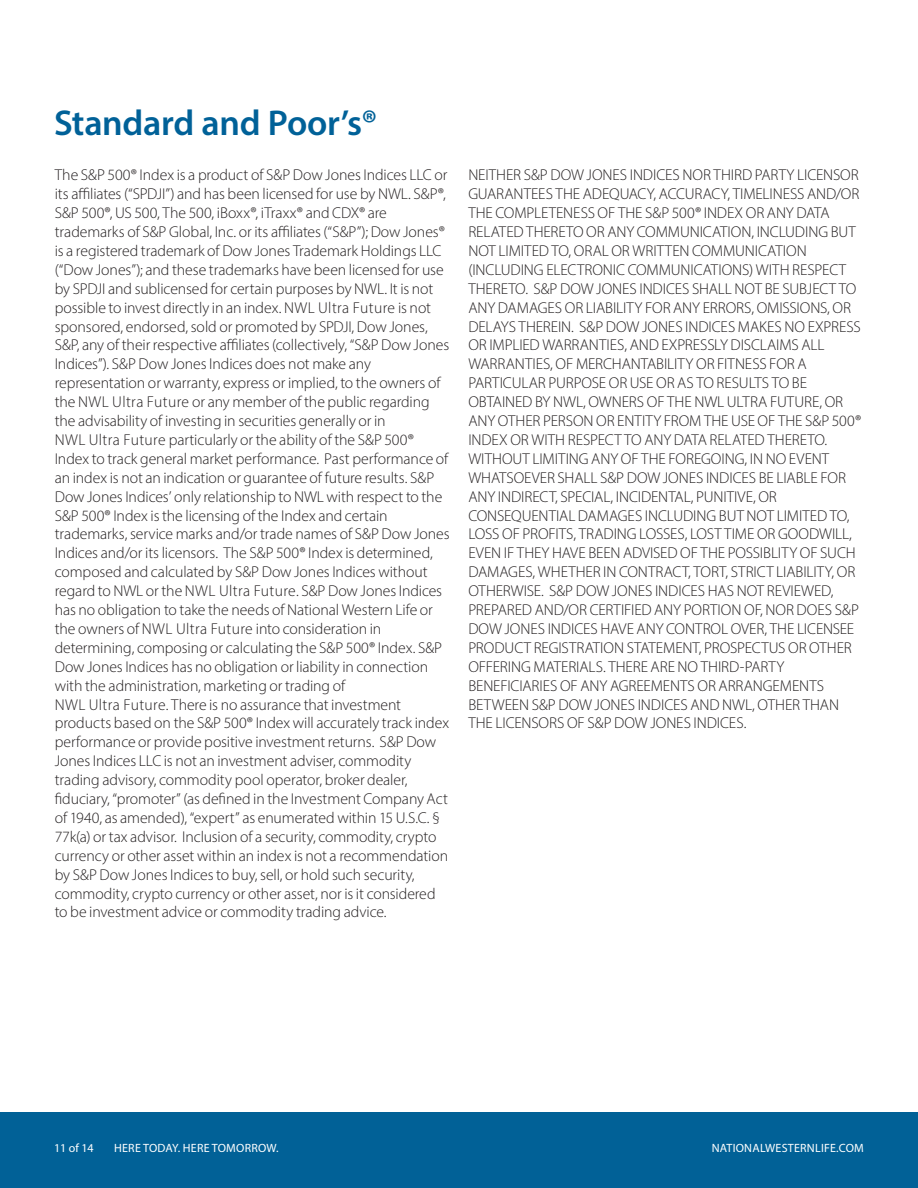
<style>
.page{position:relative;width:918px;height:1188px;background:#fff}
.page>*{position:absolute;margin:0;border:0;box-sizing:border-box;transform-origin:0 0}
.Body_Copy{font:600 36px "Myriad Pro";letter-spacing:-.01em;color:#006198}
.t1{font:300 15.75px/18.9px "Myriad Pro";letter-spacing:-.005em;color:#231f20}
.t2{font:12px "Myriad Pro";letter-spacing:.02em;color:#fff}
</style>
<div class="page">
<div style="left:0;top:1112px;width:918px;height:76px;background:#016197"></div>
<p class="Body_Copy" style="left:54px;top:100px;width:325px">Standard and Poor’s®</p>
<p class="t1" style="left:55px;top:165px;width:396px">The S&amp;P 500® Index is a product of S&amp;P Dow Jones Indices LLC or its affiliates (“SPDJI”) and has been licensed for use by NWL. S&amp;P®, S&amp;P 500®, US 500, The 500, iBoxx®, iTraxx® and CDX® are trademarks of S&amp;P Global, Inc. or its affiliates (“S&amp;P”); Dow Jones® is a registered trademark of Dow Jones Trademark Holdings LLC (“Dow Jones”); and these trademarks have been licensed for use by SPDJI and sublicensed for certain purposes by NWL. It is not possible to invest directly in an index. NWL Ultra Future is not sponsored, endorsed, sold or promoted by SPDJI, Dow Jones, S&amp;P, any of their respective affiliates (collectively, “S&amp;P Dow Jones Indices”). S&amp;P Dow Jones Indices does not make any representation or warranty, express or implied, to the owners of the NWL Ultra Future or any member of the public regarding the advisability of investing in securities generally or in<br>NWL Ultra Future particularly or the ability of the S&amp;P 500® Index to track general market performance. Past performance of an index is not an indication or guarantee of future results. S&amp;P Dow Jones Indices’ only relationship to NWL with respect to the S&amp;P 500® Index is the licensing of the Index and certain trademarks, service marks and/or trade names of S&amp;P Dow Jones Indices and/or its licensors. The S&amp;P 500® Index is determined, composed and calculated by S&amp;P Dow Jones Indices without regard to NWL or the NWL Ultra Future. S&amp;P Dow Jones Indices has no obligation to take the needs of National Western Life or the owners of NWL Ultra Future into consideration in determining, composing or calculating the S&amp;P 500® Index. S&amp;P Dow Jones Indices has no obligation or liability in connection with the administration, marketing or trading of<br>NWL Ultra Future. There is no assurance that investment products based on the S&amp;P 500® Index will accurately track index performance or provide positive investment returns. S&amp;P Dow Jones Indices LLC is not an investment adviser, commodity trading advisory, commodity pool operator, broker dealer, fiduciary, “promoter” (as defined in the Investment Company Act of 1940, as amended), “expert” as enumerated within 15 U.S.C. § 77k(a) or tax advisor. Inclusion of a security, commodity, crypto currency or other asset within an index is not a recommendation by S&amp;P Dow Jones Indices to buy, sell, or hold such security, commodity, crypto currency or other asset, nor is it considered to be investment advice or commodity trading advice.</p>
<p class="t1" style="left:468px;top:165px;width:394px">NEITHER S&amp;P DOW JONES INDICES NOR THIRD PARTY LICENSOR GUARANTEES THE ADEQUACY, ACCURACY, TIMELINESS AND/OR THE COMPLETENESS OF THE S&amp;P 500® INDEX OR ANY DATA RELATED THERETO OR ANY COMMUNICATION, INCLUDING BUT NOT LIMITED TO, ORAL OR WRITTEN COMMUNICATION (INCLUDING ELECTRONIC COMMUNICATIONS) WITH RESPECT THERETO. S&amp;P DOW JONES INDICES SHALL NOT BE SUBJECT TO ANY DAMAGES OR LIABILITY FOR ANY ERRORS, OMISSIONS, OR DELAYS THEREIN. S&amp;P DOW JONES INDICES MAKES NO EXPRESS OR IMPLIED WARRANTIES, AND EXPRESSLY DISCLAIMS ALL WARRANTIES, OF MERCHANTABILITY OR FITNESS FOR A PARTICULAR PURPOSE OR USE OR AS TO RESULTS TO BE OBTAINED BY NWL, OWNERS OF THE NWL ULTRA FUTURE, OR ANY OTHER PERSON OR ENTITY FROM THE USE OF THE S&amp;P 500® INDEX OR WITH RESPECT TO ANY DATA RELATED THERETO.<br>WITHOUT LIMITING ANY OF THE FOREGOING, IN NO EVENT WHATSOEVER SHALL S&amp;P DOW JONES INDICES BE LIABLE FOR ANY INDIRECT, SPECIAL, INCIDENTAL, PUNITIVE, OR CONSEQUENTIAL DAMAGES INCLUDING BUT NOT LIMITED TO, LOSS OF PROFITS, TRADING LOSSES, LOST TIME OR GOODWILL, EVEN IF THEY HAVE BEEN ADVISED OF THE POSSIBLITY OF SUCH DAMAGES, WHETHER IN CONTRACT, TORT, STRICT LIABILITY, OR OTHERWISE. S&amp;P DOW JONES INDICES HAS NOT REVIEWED, PREPARED AND/OR CERTIFIED ANY PORTION OF, NOR DOES S&amp;P DOW JONES INDICES HAVE ANY CONTROL OVER, THE LICENSEE PRODUCT REGISTRATION STATEMENT, PROSPECTUS OR OTHER OFFERING MATERIALS. THERE ARE NO THIRD-PARTY BENEFICIARIES OF ANY AGREEMENTS OR ARRANGEMENTS BETWEEN S&amp;P DOW JONES INDICES AND NWL, OTHER THAN THE LICENSORS OF S&amp;P DOW JONES INDICES.</p>
<p class="t2" style="left:54px;top:1141px;width:41px">11 of 14</p>
<p class="t2" style="left:114px;top:1141px;width:166px">HERE TODAY. HERE TOMORROW.</p>
<p class="t2" style="left:712px;top:1141px;width:154px">NATIONALWESTERNLIFE.COM</p>
</div>
